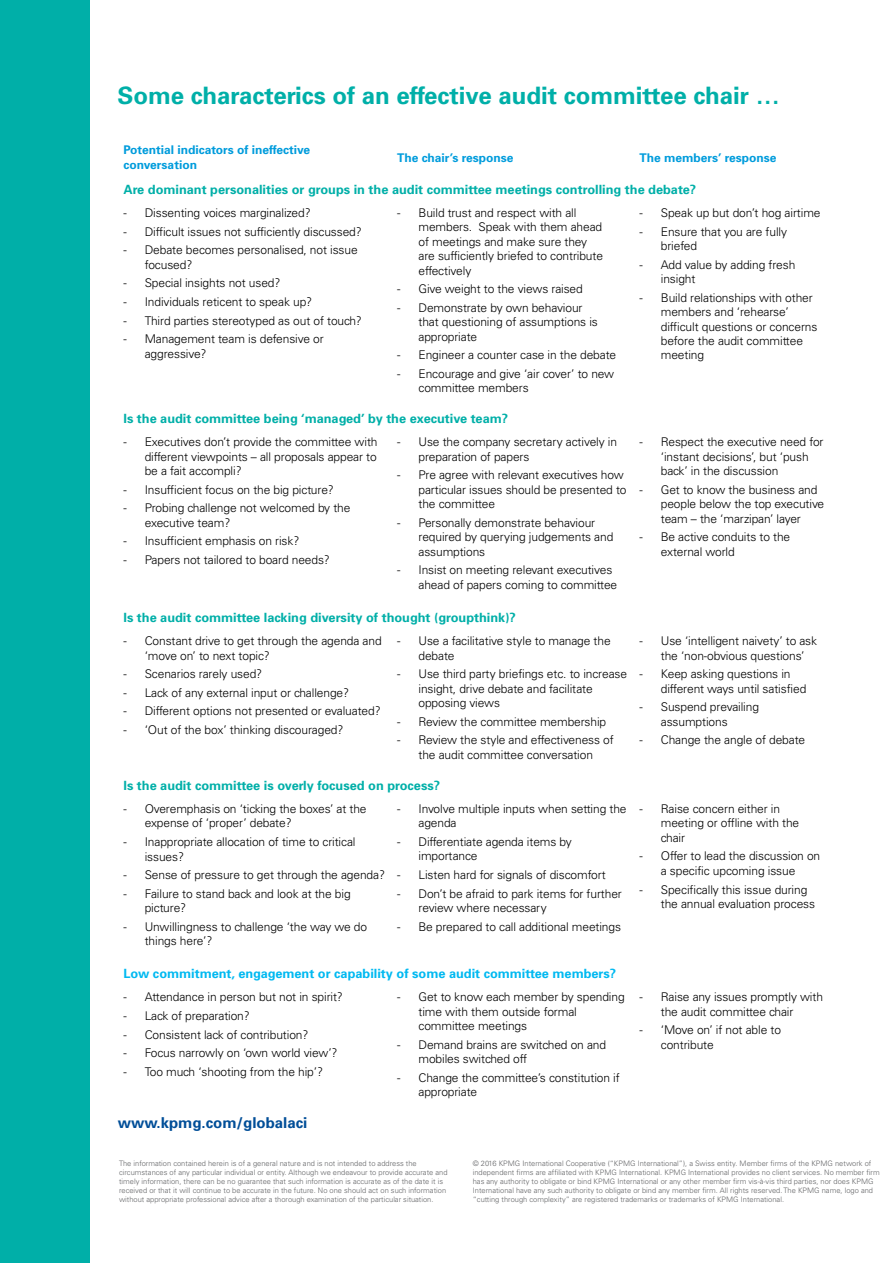
<style>
.page{position:relative;width:893px;height:1263px;background:#fff}
.page>*{position:absolute;margin:0;border:0;box-sizing:border-box;transform-origin:0 0}
.t1{font:700 24px "Univers";color:#00afa8}
.t2{font:700 15px "Univers";color:#004e98}
.t3{font:700 12.75px "Univers";color:#00afa8}
.t4{font:700 12.75px "Univers";color:#00b9f1}
.t5{font:300 12px/14.4px "Univers";letter-spacing:-.01em;color:#000}
.t6{font:700 12px/14.4px "Univers";color:#009cdc}
.t7{font:300 7.5px/9px "Univers";color:#636466}
</style>
<div class="page">
<div style="left:0;top:0;width:89px;height:1263px;background:#00afa8"></div>
<h1 class="t1" style="left:117px;top:80px;width:664px">Some characterics of an effective audit committee chair …</h1>
<p class="t6" style="left:123px;top:142px;width:188px">Potential indicators of ineffective conversation</p>
<p class="t6" style="left:397px;top:150px;width:118px">The chair’s response</p>
<p class="t6" style="left:640px;top:150px;width:138px">The members’ response</p>
<p class="t3" style="left:123px;top:181px;width:574px">Are dominant personalities or groups in the audit committee meetings controlling the debate?</p>
<p class="t5" style="left:123px;top:205px;width:189px">- Dissenting voices marginalized?</p>
<p class="t5" style="left:123px;top:224px;width:240px">- Difficult issues not sufficiently discussed?</p>
<p class="t5" style="left:145px;top:242px;width:214px;text-indent:-21px">- Debate becomes personalised, not issue focused?</p>
<p class="t5" style="left:123px;top:276px;width:158px">- Special insights not used?</p>
<p class="t5" style="left:123px;top:294px;width:190px">- Individuals reticent to speak up?</p>
<p class="t5" style="left:123px;top:313px;width:240px">- Third parties stereotyped as out of touch?</p>
<p class="t5" style="left:145px;top:331px;width:181px;text-indent:-21px">- Management team is defensive or aggressive?</p>
<p class="t5" style="left:640px;top:205px;width:182px">- Speak up but don’t hog airtime</p>
<p class="t5" style="left:661px;top:224px;width:128px;text-indent:-21px">- Ensure that you are fully briefed</p>
<p class="t5" style="left:661px;top:257px;width:136px;text-indent:-21px">- Add value by adding fresh insight</p>
<p class="t5" style="left:661px;top:290px;width:158px;text-indent:-21px">- Build relationships with other members and ‘rehearse’ difficult questions or concerns before the audit committee meeting</p>
<p class="t5" style="left:418px;top:205px;width:186px;text-indent:-21px">- Build trust and respect with all members. Speak with them ahead of meetings and make sure they are sufficiently briefed to contribute effectively</p>
<p class="t5" style="left:397px;top:281px;width:187px">- Give weight to the views raised</p>
<p class="t5" style="left:418px;top:300px;width:181px;text-indent:-21px">- Demonstrate by own behaviour that questioning of assumptions is appropriate</p>
<p class="t5" style="left:397px;top:347px;width:221px">- Engineer a counter case in the debate</p>
<p class="t5" style="left:418px;top:366px;width:197px;text-indent:-21px">- Encourage and give ‘air cover’ to new committee members</p>
<p class="t3" style="left:123px;top:410px;width:386px">Is the audit committee being ‘managed’ by the executive team?</p>
<p class="t5" style="left:145px;top:434px;width:234px;text-align:justify;text-indent:-21px">- Executives don’t provide the committee with different viewpoints – all proposals appear to be a fait accompli?</p>
<p class="t5" style="left:123px;top:482px;width:212px">- Insufficient focus on the big picture?</p>
<p class="t5" style="left:145px;top:501px;width:207px;text-indent:-21px">- Probing challenge not welcomed by the executive team?</p>
<p class="t5" style="left:123px;top:534px;width:177px">- Insufficient emphasis on risk?</p>
<p class="t5" style="left:123px;top:552px;width:208px">- Papers not tailored to board needs?</p>
<p class="t5" style="left:418px;top:434px;width:200px;text-indent:-21px">- Use the company secretary actively in preparation of papers</p>
<p class="t5" style="left:418px;top:467px;width:210px;text-indent:-21px">- Pre agree with relevant executives how particular issues should be presented to the committee</p>
<p class="t5" style="left:418px;top:515px;width:196px;text-indent:-21px">- Personally demonstrate behaviour required by querying judgements and assumptions</p>
<p class="t5" style="left:418px;top:562px;width:200px;text-indent:-21px">- Insist on meeting relevant executives ahead of papers coming to committee</p>
<p class="t3" style="left:123px;top:609px;width:394px">Is the audit committee lacking diversity of thought (groupthink)?</p>
<p class="t5" style="left:145px;top:633px;width:238px;text-indent:-21px">- Constant drive to get through the agenda and ‘move on’ to next topic?</p>
<p class="t5" style="left:123px;top:666px;width:140px">- Scenarios rarely used?</p>
<p class="t5" style="left:123px;top:685px;width:227px">- Lack of any external input or challenge?</p>
<p class="t5" style="left:123px;top:704px;width:259px">- Different options not presented or evaluated?</p>
<p class="t5" style="left:123px;top:722px;width:221px">- ‘Out of the box’ thinking discouraged?</p>
<p class="t5" style="left:418px;top:633px;width:194px;text-indent:-21px">- Use a facilitative style to manage the debate</p>
<p class="t5" style="left:418px;top:666px;width:210px;text-indent:-21px">- Use third party briefings etc. to increase insight, drive debate and facilitate opposing views</p>
<p class="t5" style="left:397px;top:714px;width:211px">- Review the committee membership</p>
<p class="t5" style="left:397px;top:732px;width:218px;text-align:center">- Review the style and effectiveness of the audit committee conversation</p>
<p class="t3" style="left:123px;top:777px;width:318px">Is the audit committee is overly focused on process?</p>
<p class="t5" style="left:145px;top:801px;width:223px;text-indent:-21px">- Overemphasis on ‘ticking the boxes’ at the expense of ‘proper’ debate?</p>
<p class="t5" style="left:145px;top:834px;width:212px;text-indent:-21px">- Inappropriate allocation of time to critical issues?</p>
<p class="t5" style="left:123px;top:867px;width:263px">- Sense of pressure to get through the agenda?</p>
<p class="t5" style="left:145px;top:886px;width:208px;text-indent:-21px">- Failure to stand back and look at the big picture?</p>
<p class="t5" style="left:145px;top:919px;width:224px;text-indent:-21px">- Unwillingness to challenge ‘the way we do things here’?</p>
<p class="t5" style="left:418px;top:801px;width:210px;text-indent:-21px">- Involve multiple inputs when setting the agenda</p>
<p class="t5" style="left:418px;top:834px;width:155px;text-indent:-21px">- Differentiate agenda items by importance</p>
<p class="t5" style="left:397px;top:867px;width:210px">- Listen hard for signals of discomfort</p>
<p class="t5" style="left:418px;top:886px;width:205px;text-indent:-21px">- Don’t be afraid to park items for further review where necessary</p>
<p class="t5" style="left:397px;top:919px;width:225px">- Be prepared to call additional meetings</p>
<p class="t4" style="left:123px;top:965px;width:494px">Low commitment, engagement or capability of some audit committee members?</p>
<p class="t5" style="left:123px;top:989px;width:221px">- Attendance in person but not in spirit?</p>
<p class="t5" style="left:123px;top:1008px;width:128px">- Lack of preparation?</p>
<p class="t5" style="left:123px;top:1027px;width:186px">- Consistent lack of contribution?</p>
<p class="t5" style="left:123px;top:1045px;width:216px">- Focus narrowly on ‘own world view’?</p>
<p class="t5" style="left:123px;top:1064px;width:201px">- Too much ‘shooting from the hip’?</p>
<p class="t5" style="left:418px;top:989px;width:208px;text-indent:-21px">- Get to know each member by spending time with them outside formal committee meetings</p>
<p class="t5" style="left:418px;top:1037px;width:189px;text-indent:-21px">- Demand brains are switched on and mobiles switched off</p>
<p class="t5" style="left:418px;top:1070px;width:203px;text-indent:-21px">- Change the committee’s constitution if appropriate</p>
<p class="t2" style="left:118px;top:1113px;width:191px">www.kpmg.com/globalaci</p>
<p class="t5" style="left:661px;top:434px;width:164px;text-indent:-21px">- Respect the executive need for ‘instant decisions’, but ‘push back’ in the discussion</p>
<p class="t5" style="left:661px;top:482px;width:165px;text-indent:-21px">- Get to know the business and people below the top executive team – the ‘marzipan’ layer</p>
<p class="t5" style="left:661px;top:529px;width:131px;text-indent:-21px">- Be active conduits to the external world</p>
<p class="t5" style="left:661px;top:633px;width:158px;text-indent:-21px">- Use ‘intelligent naivety’ to ask the ‘non-obvious questions’</p>
<p class="t5" style="left:661px;top:666px;width:147px;text-indent:-21px">- Keep asking questions in different ways until satisfied</p>
<p class="t5" style="left:661px;top:699px;width:100px;text-indent:-21px">- Suspend prevailing assumptions</p>
<p class="t5" style="left:640px;top:732px;width:167px">- Change the angle of debate</p>
<p class="t5" style="left:661px;top:801px;width:140px;text-indent:-21px">- Raise concern either in meeting or offline with the chair</p>
<p class="t5" style="left:640px;top:849px;width:182px;text-align:center">- Offer to lead the discussion on a specific upcoming issue</p>
<p class="t5" style="left:661px;top:882px;width:156px;text-indent:-21px">- Specifically this issue during the annual evaluation process</p>
<p class="t5" style="left:661px;top:989px;width:164px;text-indent:-21px">- Raise any issues promptly with the audit committee chair</p>
<p class="t5" style="left:661px;top:1022px;width:122px;text-indent:-21px">- ‘Move on’ if not able to contribute</p>
<p class="t7" style="left:119px;top:1158px;width:330px">The information contained herein is of a general nature and is not intended to address the circumstances of any particular individual or entity. Although we endeavour to provide accurate and timely information, there can be no guarantee that such information is accurate as of the date it is received or that it will continue to be accurate in the future. No one should act on such information without appropriate professional advice after a thorough examination of the particular situation.</p>
<p class="t7" style="left:473px;top:1158px;width:408px">© 2016 KPMG International Cooperative (“KPMG International”), a Swiss entity. Member firms of the KPMG network of independent firms are affiliated with KPMG International. KPMG International provides no client services. No member firm has any authority to obligate or bind KPMG International or any other member firm vis-à-vis third parties, nor does KPMG International have any such authority to obligate or bind any member firm. All rights reserved. The KPMG name, logo and “cutting through complexity” are registered trademarks or trademarks of KPMG International.</p>
</div>
